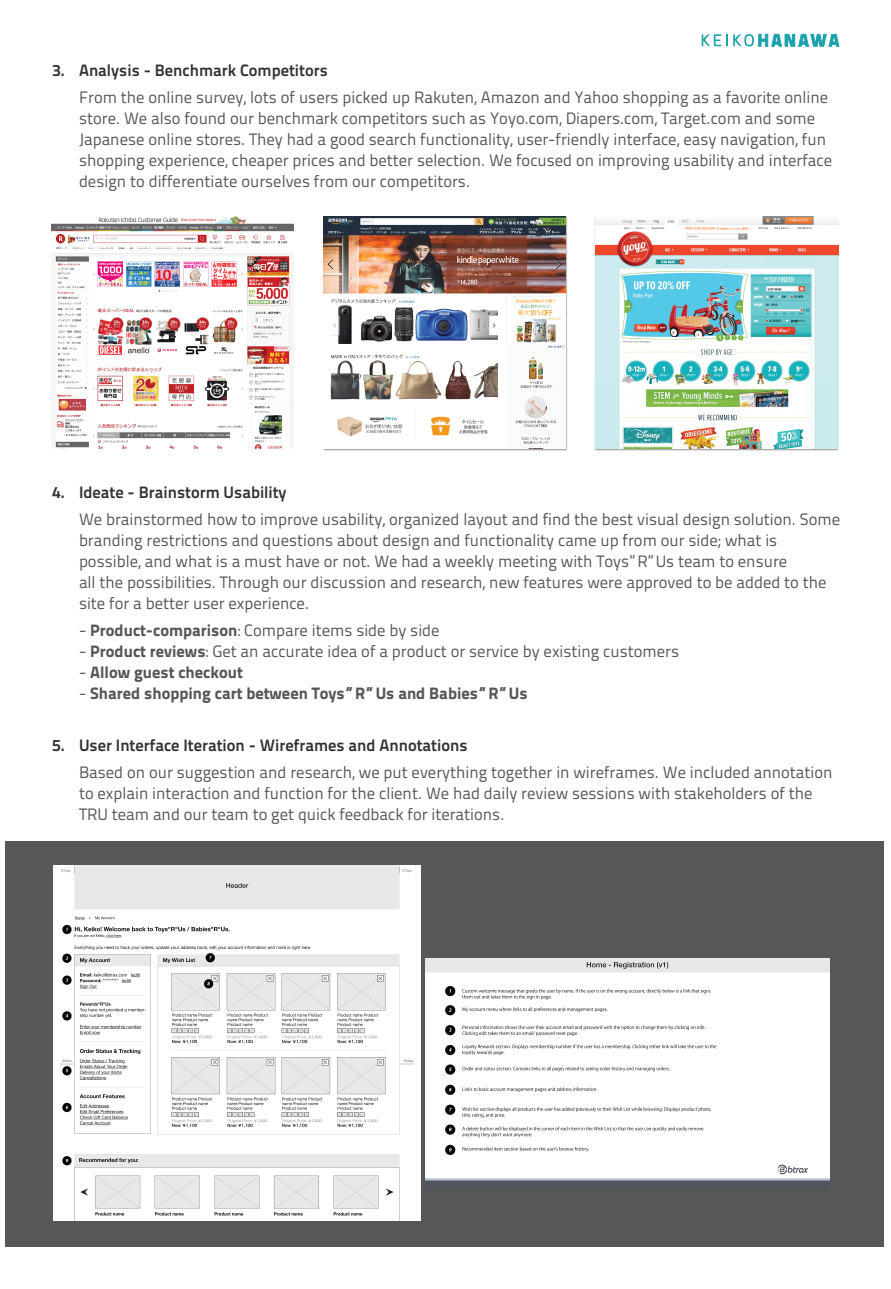
<style>
.page{position:relative;width:891px;height:1289px;background:#fff}
.page>*{position:absolute;margin:0;border:0;box-sizing:border-box;transform-origin:0 0}
.t1{font:16.5px/21px "Titillium Text 22 L";color:#565857}
.t2{font:700 16.5px "Titillium Text 22 L";color:#313232}
.t3{font:800 16.5px "Titillium Text 22 L";color:#565857}
.s1{font-weight:800}
.s2{font-weight:400}
</style>
<div class="page">
<div style="left:6px;top:842px;width:877px;height:405px;background:#565857"></div>
<svg style="left:701px;top:34px;width:26px;height:13px"></svg>
<svg style="left:733px;top:33px;width:106px;height:14px"></svg>
<img style="left:425px;top:958px;width:404px;height:223px">
<img style="left:53px;top:865px;width:367px;height:355px">
<img style="left:52px;top:216px;width:242px;height:232px">
<img style="left:323px;top:216px;width:244px;height:235px">
<img style="left:324px;top:216px;width:241px;height:232px">
<img style="left:594px;top:217px;width:245px;height:234px">
<img style="left:595px;top:216px;width:242px;height:232px">
<p class="t2" style="left:52px;top:58px;width:277px">3. Analysis - Benchmark Competitors</p>
<p class="t1" style="left:79px;top:86px;width:754px">From the online survey, lots of users picked up Rakuten, Amazon and Yahoo shopping as a favorite online store. We also found our benchmark competitors such as Yoyo.com, Diapers.com, Target.com and some Japanese online stores. They had a good search functionality, user-friendly interface, easy navigation, fun shopping experience, cheaper prices and better selection. We focused on improving usability and interface design to differentiate ourselves from our competitors.</p>
<p class="t2" style="left:52px;top:480px;width:236px">4. Ideate - Brainstorm Usability</p>
<p class="t1" style="left:79px;top:508px;width:762px">We brainstormed how to improve usability, organized layout and find the best visual design solution. Some branding restrictions and questions about design and functionality came up from our side; what is possible, and what is a must have or not. We had a weekly meeting with Toys”R”Us team to ensure<br>all the possibilities. Through our discussion and research, new features were approved to be added to the site for a better user experience.</p>
<p class="t1" style="left:79px;top:619px;width:362px">- <span class="s1">Product-comparison</span>: Compare items side by side</p>
<p class="t1" style="left:79px;top:640px;width:601px">- <span class="s1">Product reviews</span>: Get an accurate idea of a product or service by existing customers</p>
<p class="t3" style="left:79px;top:660px;width:165px"><span class="s2">-</span> Allow guest checkout</p>
<p class="t3" style="left:79px;top:681px;width:450px"><span class="s2">-</span> Shared shopping cart between Toys”R”Us and Babies”R”Us</p>
<p class="t2" style="left:52px;top:732px;width:417px">5. User Interface Iteration - Wireframes and Annotations</p>
<p class="t1" style="left:79px;top:761px;width:754px">Based on our suggestion and research, we put everything together in wireframes. We included annotation to explain interaction and function for the client. We had daily review sessions with stakeholders of the<br>TRU team and our team to get quick feedback for iterations.</p>
</div>
